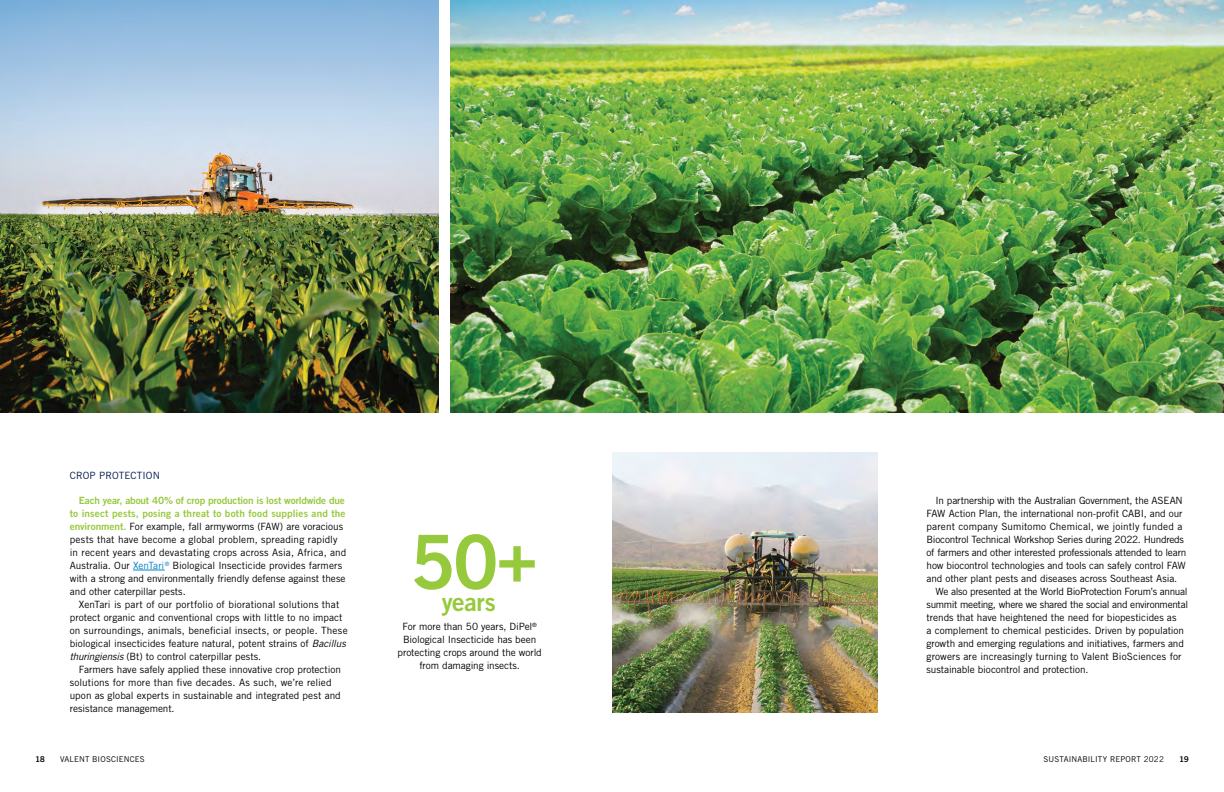
<style>
.page{position:relative;width:1224px;height:792px;background:#fff}
.page>*{position:absolute;margin:0;border:0;box-sizing:border-box;transform-origin:0 0}
.t1{font:75px "Trade Gothic LT Std Bd 2";color:#97c93d}
.t2{font:25px "Trade Gothic LT Std Bd 2";letter-spacing:-.015em;color:#97c93d}
.t3{font:10px/13px "Trade Gothic LT Std";letter-spacing:-.005em;color:#000}
.t4{font:10px "Trade Gothic LT Std";letter-spacing:-.025em;color:#000}
.t5{font:10px "Trade Gothic LT Std";letter-spacing:-.03em;color:#000}
.t6{font:10px/13px "Trade Gothic LT Std Bd 2";letter-spacing:-.005em;color:#97c93d;text-align:right}
.t7{font:10px "Trade Gothic LT Std";letter-spacing:.01em;color:#001b49}
.t8{font:8px "Trade Gothic LT Std";letter-spacing:.015em;color:#000}
.t9{font:700 8px "Trade Gothic Next LT Pro";color:#000}
.s1{font-family:"Trade Gothic LT Std Bd 2";color:#97c93d}
.s2{color:#007fc4}
.s3{font-style:italic}
.s4{font-size:68px}
</style>
<div class="page">
<hr style="left:133px;top:570px;width:32px;height:1px;background:#007fc4">
<img style="left:450px;top:0;width:774px;height:412px">
<img style="left:0;top:0;width:438px;height:412px">
<img style="left:612px;top:452px;width:266px;height:261px">
<p class="t7" style="left:70px;top:469px;width:92px">CROP PROTECTION</p>
<p class="t6" style="left:70px;top:494px;width:277px">Each year, about 40% of crop production is lost worldwide due to insect pests, posing a threat to both food supplies and the</p>
<p class="t3" style="left:70px;top:520px;width:278px"><span class="s1">environment.</span> For example, fall armyworms (FAW) are voracious pests that have become a global problem, spreading rapidly in recent years and devastating crops across Asia, Africa, and Australia. Our <span class="s2">XenTari</span><sup>®</sup> Biological Insecticide provides farmers with a strong and environmentally friendly defense against these and other caterpillar pests.</p>
<p class="t3" style="left:70px;top:598px;width:279px;text-indent:9px">XenTari is part of our portfolio of biorational solutions that protect organic and conventional crops with little to no impact on surroundings, animals, beneficial insects, or people. These biological insecticides feature natural, potent strains of <span class="s3">Bacillus thuringiensis</span> (Bt) to control caterpillar pests.</p>
<p class="t3" style="left:70px;top:663px;width:273px;text-indent:9px">Farmers have safely applied these innovative crop protection solutions for more than five decades. As such, we’re relied upon as global experts in sustainable and integrated pest and resistance management.</p>
<h1 class="t1" style="left:410px;top:516px;width:129px">50<span class="s4">+</span></h1>
<h2 class="t2" style="left:442px;top:587px;width:56px">years</h2>
<p class="t3" style="left:398px;top:620px;width:146px;text-align:center">For more than 50 years, DiPel<sup>®<br></sup>Biological Insecticide has been protecting crops around the world from damaging insects.</p>
<p class="t3" style="left:936px;top:494px;width:249px">In partnership with the Australian Government, the ASEAN</p>
<p class="t3" style="left:927px;top:507px;width:257px">FAW Action Plan, the international non-profit CABI, and our</p>
<p class="t3" style="left:927px;top:520px;width:257px">parent company Sumitomo Chemical, we jointly funded a</p>
<p class="t4" style="left:927px;top:533px;width:259px">Biocontrol Technical Workshop Series during 2022. Hundreds</p>
<p class="t4" style="left:927px;top:546px;width:261px">of farmers and other interested professionals attended to learn</p>
<p class="t3" style="left:927px;top:559px;width:261px">how biocontrol technologies and tools can safely control FAW</p>
<p class="t3" style="left:927px;top:572px;width:252px">and other plant pests and diseases across Southeast Asia.</p>
<p class="t5" style="left:936px;top:585px;width:253px">We also presented at the World BioProtection Forum’s annual</p>
<p class="t5" style="left:927px;top:598px;width:263px">summit meeting, where we shared the social and environmental</p>
<p class="t3" style="left:927px;top:611px;width:251px">trends that have heightened the need for biopesticides as</p>
<p class="t3" style="left:927px;top:624px;width:259px">a complement to chemical pesticides. Driven by population</p>
<p class="t3" style="left:927px;top:637px;width:259px">growth and emerging regulations and initiatives, farmers and</p>
<p class="t3" style="left:927px;top:650px;width:256px">growers are increasingly turning to Valent BioSciences for</p>
<p class="t3" style="left:927px;top:663px;width:163px">sustainable biocontrol and protection.</p>
<p class="t9" style="left:35px;top:753px;width:11px">18</p>
<p class="t8" style="left:60px;top:754px;width:86px">VALENT BIOSCIENCES</p>
<p class="t8" style="left:1044px;top:754px;width:122px">SUSTAINABILITY REPORT 2022</p>
<p class="t9" style="left:1180px;top:753px;width:11px">19</p>
</div>
